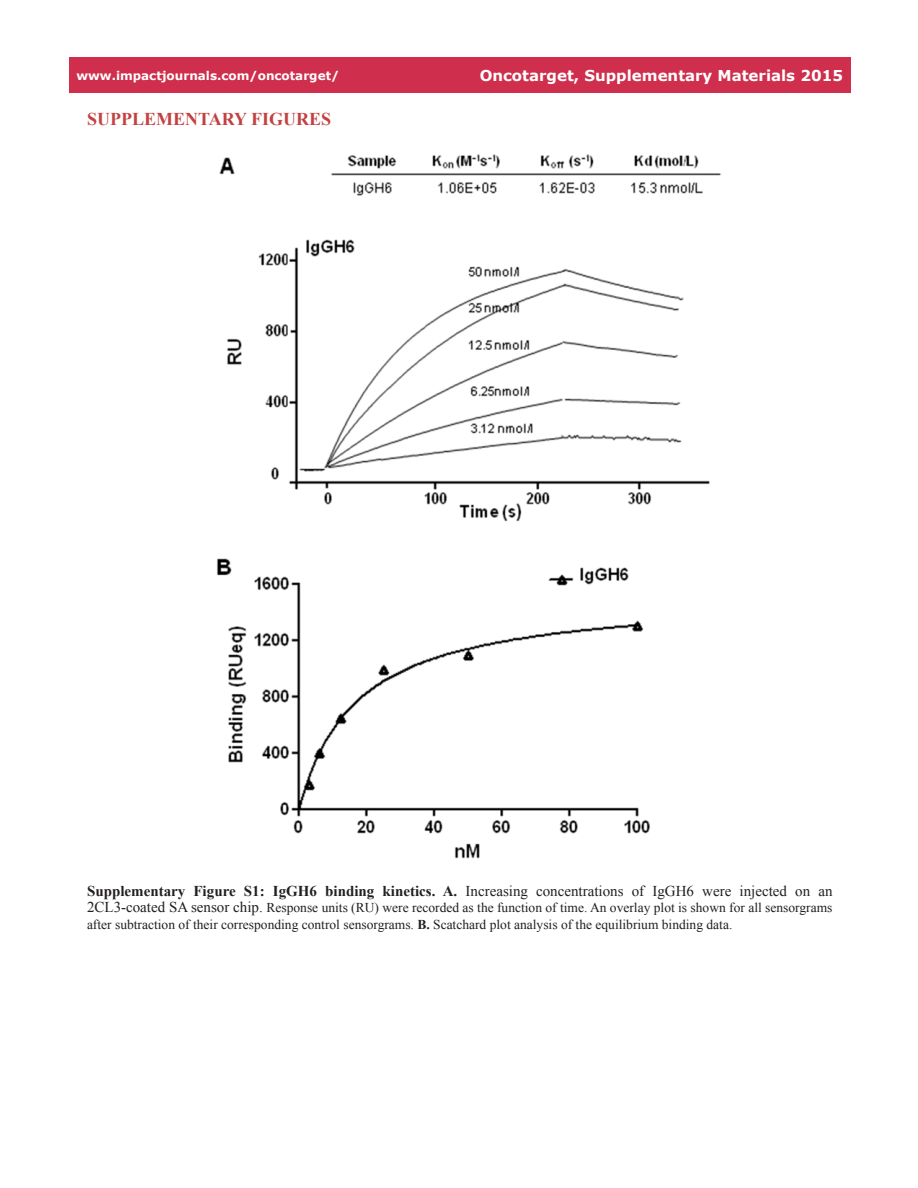
<style>
.page{position:relative;width:918px;height:1188px;background:#fff}
.page>*{position:absolute;margin:0;border:0;box-sizing:border-box;transform-origin:0 0}
.Heading{font:700 18px "Times New Roman";color:#c24141}
.FigureText{font:15px "Times New Roman";color:#231f20}
.t1{font:700 15px "Verdana";color:#fff}
.FigureText-2{font:13.5px/16.2px "Times New Roman";color:#231f20}
.t2{font:700 12px "Verdana";color:#fff}
.s1{font-weight:700}
.s2{font-size:15px}
</style>
<div class="page">
<div style="left:69px;top:57px;width:781px;height:36px;background:#cf2e4c"></div>
<img style="left:217px;top:154px;width:504px;height:705px">
<p class="t2" style="left:76px;top:67px;width:264px">www.impactjournals.com/oncotarget/</p>
<p class="t1" style="left:480px;top:65px;width:365px">Oncotarget, Supplementary Materials 2015</p>
<p class="Heading" style="left:87px;top:107px;width:245px">SUPPLEMENTARY FIGURES</p>
<p class="FigureText" style="left:87px;top:881px;width:747px"><span class="s1">Supplementary Figure S1: IgGH6 binding kinetics. A.</span> Increasing concentrations of IgGH6 were injected on an</p>
<p class="FigureText-2" style="left:87px;top:900px;width:747px"><span class="s2">2CL3-coated SA sensor chip.</span> Response units (RU) were recorded as the function of time. An overlay plot is shown for all sensorgrams after subtraction of their corresponding control sensorgrams. <span class="s1">B.</span> Scatchard plot analysis of the equilibrium binding data.</p>
</div>
